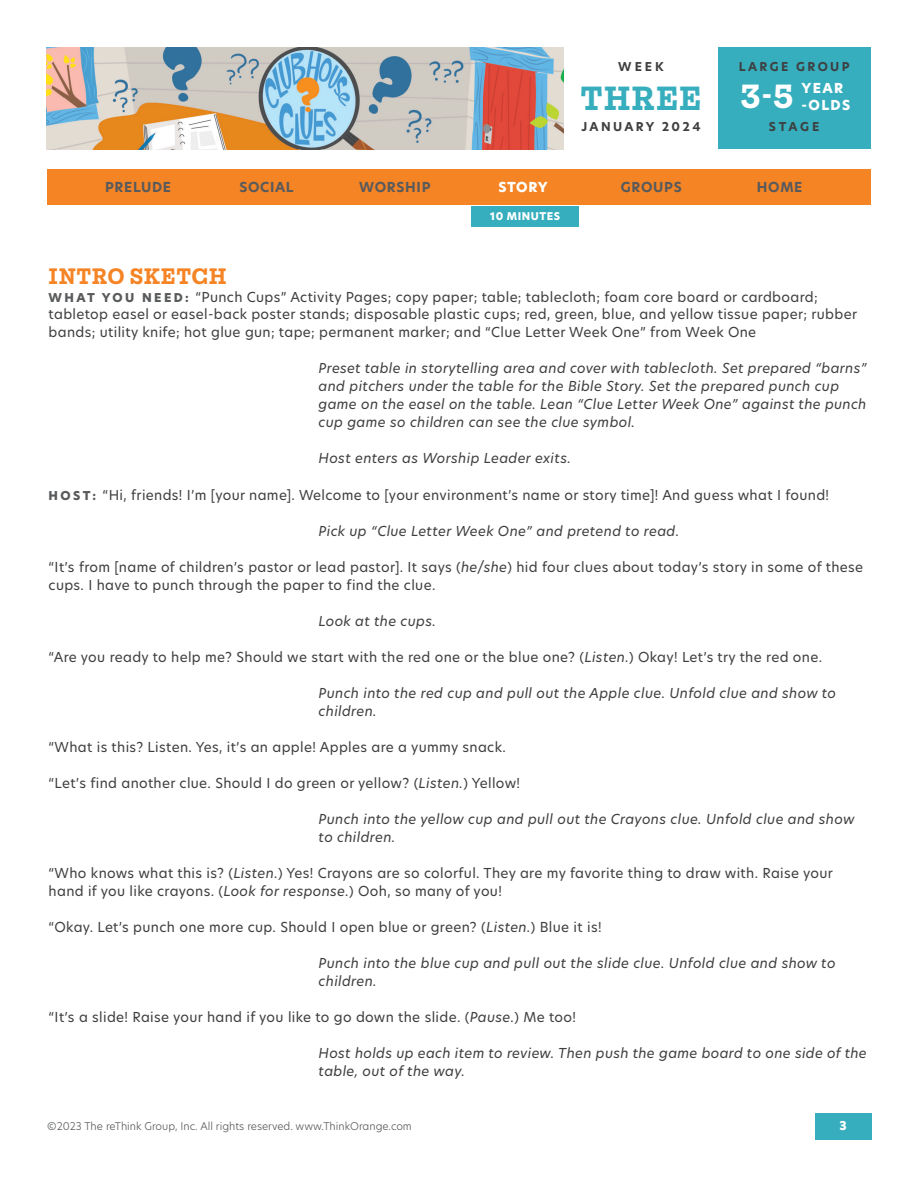
<style>
.page{position:relative;width:918px;height:1188px;background:#fff}
.page>*{position:absolute;margin:0;border:0;box-sizing:border-box;transform-origin:0 0}
.t1{font:700 36px "Mortise";letter-spacing:.025em;color:#36aebd}
.t2{font:700 36px "Mortise";color:#fff}
.t3{font:700 24px "Mortise";letter-spacing:.025em;color:#f58425}
.t4{font:13.5px/18px "New Hero";letter-spacing:.025em;color:#3e3e3f}
.t5{font:italic 13.5px/18px "New Hero";letter-spacing:.025em;color:#3e3e3f}
.t6{font:700 13.5px "New Hero";letter-spacing:.05em;color:#585a5c}
.t7{font:800 13.5px/16.2px "New Hero";letter-spacing:.1em;color:#fff}
.t8{font:700 12px "New Hero";letter-spacing:.2em;color:#3e3e3f}
.t9{font:800 12px "New Hero";color:#fff}
.t10{font:300 10.5px "New Hero";color:#585a5c}
.t11{font:800 10.5px "New Hero";letter-spacing:.05em;color:#fff}
.s1{font-weight:800;font-size:12px;color:#585a5c}
.s2{font-style:italic}
</style>
<div class="page">
<img style="left:46px;top:47px;width:518px;height:102px">
<div style="left:717px;top:47px;width:154px;height:102px;background:#36aebd"></div>
<div style="left:471px;top:206px;width:108px;height:20px;background:#36aebd"></div>
<div style="left:47px;top:170px;width:824px;height:36px;background:#f58425"></div>
<div style="left:815px;top:1113px;width:57px;height:27px;background:#36aebd"></div>
<p class="t8" style="left:618px;top:59px;width:47px">WEEK</p>
<h1 class="t1" style="left:581px;top:79px;width:122px">THREE</h1>
<p class="t8" style="left:581px;top:119px;width:121px">JANUARY 2024</p>
<p class="t8" style="left:739px;top:59px;width:112px">LARGE GROUP</p>
<h1 class="t2" style="left:740px;top:77px;width:55px">3-5</h1>
<p class="t7" style="left:802px;top:80px;width:50px">YEAR -OLDS</p>
<p class="t8" style="left:769px;top:119px;width:52px">STAGE</p>
<p class="t6" style="left:105px;top:177px;width:68px">PRELUDE</p>
<p class="t6" style="left:239px;top:177px;width:56px">SOCIAL</p>
<p class="t6" style="left:359px;top:177px;width:73px">WORSHIP</p>
<p class="t7" style="left:498px;top:179px;width:51px">STORY</p>
<p class="t6" style="left:621px;top:177px;width:62px">GROUPS</p>
<p class="t6" style="left:757px;top:177px;width:47px">HOME</p>
<p class="t11" style="left:490px;top:209px;width:72px">10 MINUTES</p>
<h2 class="t3" style="left:49px;top:263px;width:180px">INTRO SKETCH</h2>
<p class="t4" style="left:49px;top:287px;width:810px"><span class="s1">W H AT YO U N E E D :</span> “Punch Cups” Activity Pages; copy paper; table; tablecloth; foam core board or cardboard; tabletop easel or easel-back poster stands; disposable plastic cups; red, green, blue, and yellow tissue paper; rubber bands; utility knife; hot glue gun; tape; permanent marker; and “Clue Letter Week One” from Week One</p>
<p class="t5" style="left:319px;top:359px;width:550px">Preset table in storytelling area and cover with tablecloth. Set prepared “barns” and pitchers under the table for the Bible Story. Set the prepared punch cup game on the easel on the table. Lean “Clue Letter Week One” against the punch cup game so children can see the clue symbol.</p>
<p class="t5" style="left:319px;top:449px;width:254px">Host enters as Worship Leader exits.</p>
<p class="t4" style="left:49px;top:485px;width:782px"><span class="s1">H O S T:</span> “Hi, friends! I’m [your name]. Welcome to [your environment’s name or story time]! And guess what I found!</p>
<p class="t5" style="left:319px;top:521px;width:362px">Pick up “Clue Letter Week One” and pretend to read.</p>
<p class="t4" style="left:49px;top:557px;width:816px">“It’s from [name of children’s pastor or lead pastor]. It says (<span class="s2">he/she</span>) hid four clues about today’s story in some of these cups. I have to punch through the paper to find the clue.</p>
<p class="t5" style="left:319px;top:611px;width:119px">Look at the cups.</p>
<p class="t4" style="left:49px;top:647px;width:775px">“Are you ready to help me? Should we start with the red one or the blue one? (<span class="s2">Listen.</span>) Okay! Let’s try the red one.</p>
<p class="t5" style="left:319px;top:683px;width:519px">Punch into the red cup and pull out the Apple clue. Unfold clue and show to children.</p>
<p class="t4" style="left:49px;top:737px;width:459px">“What is this? Listen. Yes, it’s an apple! Apples are a yummy snack.</p>
<p class="t4" style="left:49px;top:773px;width:473px">“Let’s find another clue. Should I do green or yellow? (<span class="s2">Listen.</span>) Yellow!</p>
<p class="t5" style="left:319px;top:809px;width:537px">Punch into the yellow cup and pull out the Crayons clue. Unfold clue and show to children.</p>
<p class="t4" style="left:49px;top:863px;width:786px">“Who knows what this is? (<span class="s2">Listen.</span>) Yes! Crayons are so colorful. They are my favorite thing to draw with. Raise your hand if you like crayons. (<span class="s2">Look for response.</span>) Ooh, so many of you!</p>
<p class="t4" style="left:49px;top:917px;width:554px">“Okay. Let’s punch one more cup. Should I open blue or green? (<span class="s2">Listen.</span>) Blue it is!</p>
<p class="t5" style="left:319px;top:953px;width:518px">Punch into the blue cup and pull out the slide clue. Unfold clue and show to children.</p>
<p class="t4" style="left:49px;top:1007px;width:529px">“It’s a slide! Raise your hand if you like to go down the slide. (<span class="s2">Pause.</span>) Me too!</p>
<p class="t5" style="left:319px;top:1043px;width:550px">Host holds up each item to review. Then push the game board to one side of the table, out of the way.</p>
<p class="t10" style="left:47px;top:1118px;width:366px">©2023 The reThink Group, Inc. All rights reserved. www.ThinkOrange.com</p>
<p class="t9" style="left:839px;top:1117px;width:9px">3</p>
</div>
